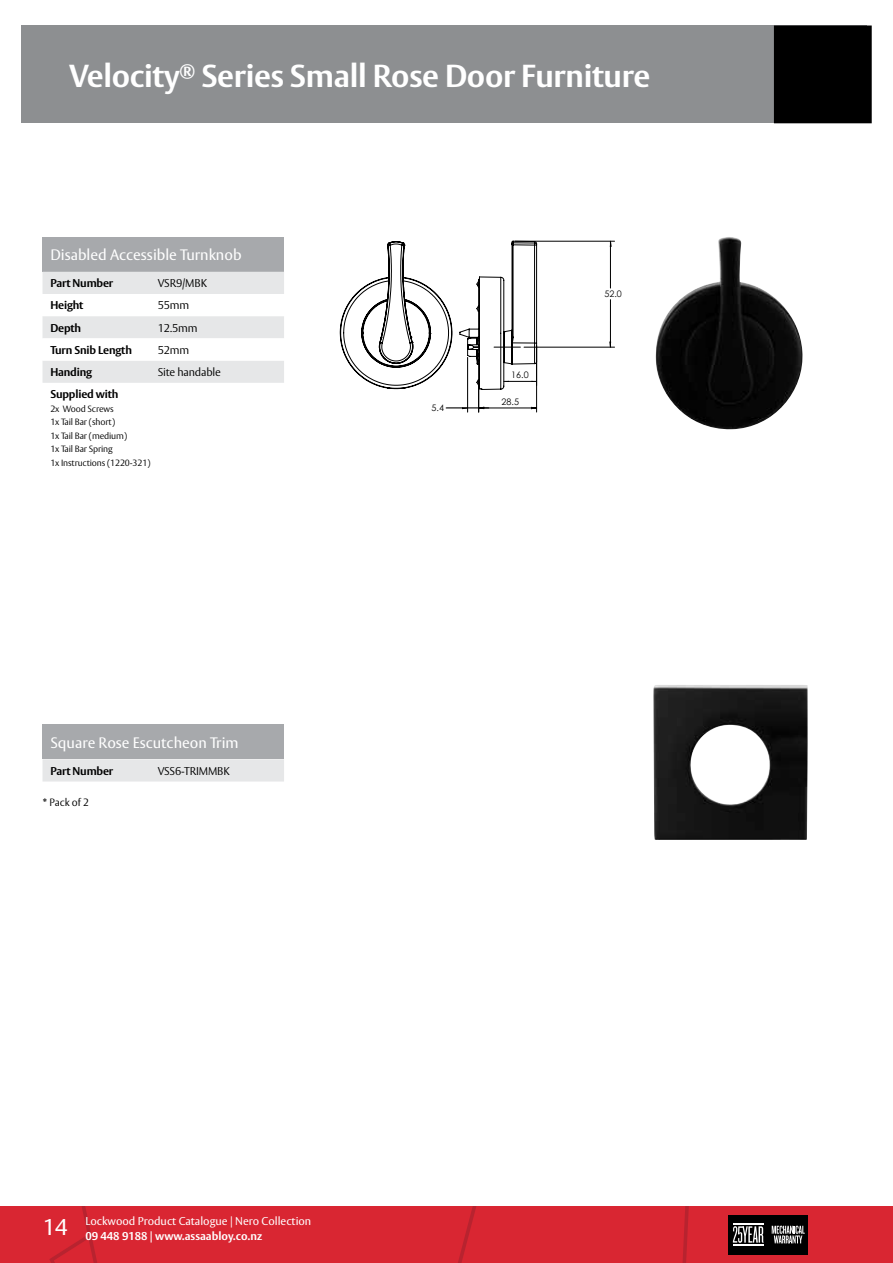
<style>
.page{position:relative;width:893px;height:1263px;background:#fff}
.page>*{position:absolute;margin:0;border:0;box-sizing:border-box;transform-origin:0 0}
.t1{font:700 31.5px "ASSA Vesta";letter-spacing:-.01em;color:#fff}
.t2{font:22.5px "ASSA Vesta";color:#fff}
.t3{font:15px "ASSA Vesta";color:#fff}
.t4{font:700 11.25px "ASSA Vesta";letter-spacing:-.015em;color:#000}
.t5{font:300 11.25px "ASSA Vesta";letter-spacing:-.015em;color:#000}
.t6{font:11.25px "ASSA Vesta";color:#fff}
.t7{font:700 11.25px "ASSA Vesta";color:#fff}
.t8{font:300 10.5px "ASSA Vesta";color:#000}
.t9{font:300 9px/13.5px "ASSA Vesta";letter-spacing:-.015em;color:#000}
.t10{font:9px "Century Gothic";color:#000}
.s1{font-weight:700}
</style>
<div class="page">
<div style="left:0;top:1206px;width:893px;height:57px;background:#d92632"></div>
<svg style="left:57px;top:1206px;width:37px;height:34px"></svg>
<div style="left:728px;top:1215px;width:40px;height:40px;background:#000"></div>
<div style="left:768px;top:1215px;width:40px;height:40px;background:#000"></div>
<svg style="left:772px;top:1225px;width:33px;height:18px"></svg>
<svg style="left:733px;top:1226px;width:30px;height:17px"></svg>
<hr style="left:733px;top:1224px;width:30px;height:1px;background:#fff">
<hr style="left:733px;top:1244px;width:30px;height:1px;background:#fff">
<div style="left:21px;top:26px;width:846px;height:97px;background:#8d8f91"></div>
<div style="left:774px;top:26px;width:98px;height:97px;background:#000"></div>
<hr style="left:610px;top:241px;width:1px;height:47px;background:#000">
<hr style="left:610px;top:300px;width:1px;height:47px;background:#000">
<hr style="left:515px;top:241px;width:100px;height:1px;background:#000">
<hr style="left:524px;top:347px;width:91px;height:1px;background:#000">
<svg style="left:609px;top:240px;width:3px;height:7px"></svg>
<svg style="left:609px;top:341px;width:3px;height:7px"></svg>
<svg style="left:340px;top:240px;width:197px;height:172px"></svg>
<img style="left:655px;top:237px;width:148px;height:193px">
<div style="left:43px;top:237px;width:241px;height:35px;background:#a7a9ac"></div>
<svg style="left:43px;top:272px;width:241px;height:111px"></svg>
<div style="left:43px;top:724px;width:241px;height:35px;background:#a7a9ac"></div>
<div style="left:43px;top:759px;width:241px;height:22px;background:#e6e7e8"></div>
<img style="left:653px;top:685px;width:155px;height:155px">
<h1 class="t1" style="left:69px;top:56px;width:583px">Velocity<sup>®</sup> Series Small Rose Door Furniture</h1>
<h3 class="t3" style="left:50px;top:246px;width:193px">Disabled Accessible Turnknob</h3>
<p class="t4" style="left:50px;top:276px;width:64px">Part Number</p>
<p class="t5" style="left:158px;top:276px;width:51px">VSR9/MBK</p>
<p class="t4" style="left:50px;top:299px;width:35px">Height</p>
<p class="t5" style="left:158px;top:299px;width:33px">55mm</p>
<p class="t4" style="left:50px;top:321px;width:32px">Depth</p>
<p class="t5" style="left:158px;top:321px;width:41px">12.5mm</p>
<p class="t4" style="left:50px;top:343px;width:83px">Turn Snib Length</p>
<p class="t5" style="left:158px;top:343px;width:33px">52mm</p>
<p class="t4" style="left:50px;top:365px;width:43px">Handing</p>
<p class="t5" style="left:158px;top:365px;width:65px">Site handable</p>
<p class="t4" style="left:50px;top:387px;width:70px">Supplied with</p>
<p class="t9" style="left:50px;top:402px;width:102px">2x Wood Screws<br>1x Tail Bar (short)<br>1x Tail Bar (medium)<br>1x Tail Bar Spring<br>1x Instructions (1220-321)</p>
<h3 class="t3" style="left:50px;top:733px;width:190px">Square Rose Escutcheon Trim</h3>
<p class="t4" style="left:50px;top:764px;width:64px">Part Number</p>
<p class="t5" style="left:158px;top:764px;width:74px">VSS6-TRIMMBK</p>
<p class="t8" style="left:43px;top:795px;width:48px"><span class="s1">*</span> Pack of 2</p>
<p class="t10" style="left:432px;top:401px;width:14px">5.4</p>
<p class="t10" style="left:511px;top:369px;width:19px">16.0</p>
<p class="t10" style="left:502px;top:395px;width:19px">28.5</p>
<p class="t10" style="left:604px;top:287px;width:19px">52.0</p>
<h2 class="t2" style="left:43px;top:1214px;width:26px">14</h2>
<p class="t6" style="left:85px;top:1214px;width:227px">Lockwood Product Catalogue | Nero Collection</p>
<p class="t7" style="left:85px;top:1229px;width:178px">09 448 9188 | www.assaabloy.co.nz</p>
</div>
